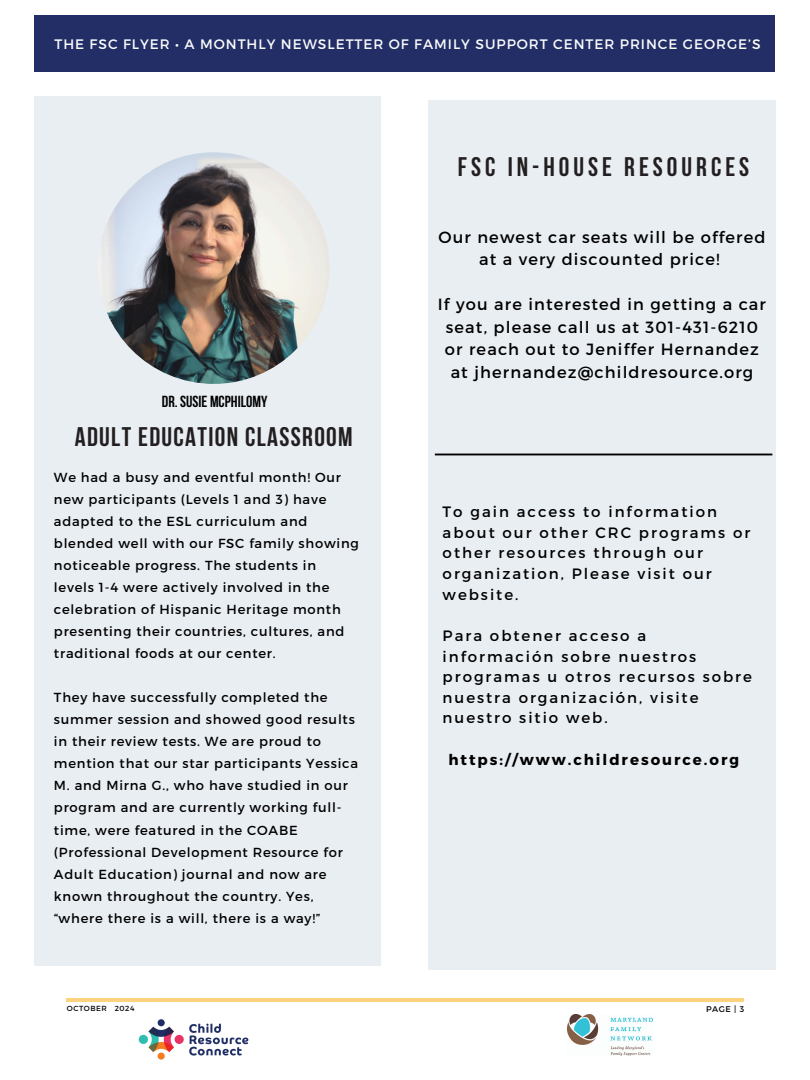
<style>
.page{position:relative;width:810px;height:1080px;background:#fff}
.page>*{position:absolute;margin:0;border:0;box-sizing:border-box;transform-origin:0 0}
.t1{font:700 26.81px "Bebas Neue";letter-spacing:.05em;color:#231f20}
.t2{font:700 26.75px "Bebas Neue";letter-spacing:.15em;color:#231f20}
.t3{font:16.25px/22.5px "Montserrat";letter-spacing:.07em;color:#000;text-align:center}
.t4{font:700 16px "Bebas Neue";color:#000}
.t5{font:15px/20.6px "Montserrat";letter-spacing:.13em;color:#000}
.t6{font:700 15px "Montserrat";letter-spacing:.13em;color:#000}
.t7{font:13.75px "Montserrat";letter-spacing:.07em;color:#fafcfb}
.t8{font:13.12px/22px "Montserrat";letter-spacing:.06em;color:#000}
.t9{font:8.25px "Montserrat";color:#000}
.t10{font:7.38px "Montserrat";letter-spacing:.07em;color:#000}
</style>
<div class="page">
<div style="left:34px;top:16px;width:741px;height:56px;background:#232e67"></div>
<hr style="left:66px;top:998px;width:678px;height:3px;background:#ffd280">
<img style="left:567px;top:1015px;width:86px;height:40px">
<div style="left:34px;top:97px;width:347px;height:869px;background:#e9eef3"></div>
<img style="left:98px;top:152px;width:232px;height:232px;border-radius:50%">
<div style="left:429px;top:100px;width:346px;height:869px;background:#e9eef3"></div>
<hr style="left:435px;top:454px;width:337px;height:1px;background:#000">
<img style="left:125px;top:1001px;width:137px;height:59px">
<h3 class="t7" style="left:54px;top:35px;width:708px">THE FSC FLYER • A MONTHLY NEWSLETTER OF FAMILY SUPPORT CENTER PRINCE GEORGE’S</h3>
<h3 class="t2" style="left:458px;top:156px;width:293px">FSC IN-HOUSE RESOURCES</h3>
<h3 class="t4" style="left:162px;top:395px;width:107px">DR. SUSIE MCPHILOMY</h3>
<h1 class="t1" style="left:75px;top:425px;width:279px">ADULT EDUCATION CLASSROOM</h1>
<h5 class="t8" style="left:54px;top:466px;width:306px">We had a busy and eventful month! Our new participants (Levels 1 and 3) have adapted to the ESL curriculum and blended well with our FSC family showing noticeable progress. The students in levels 1-4 were actively involved in the celebration of Hispanic Heritage month presenting their countries, cultures, and traditional foods at our center.</h5>
<p class="t8" style="left:54px;top:686px;width:306px">They have successfully completed the summer session and showed good results in their review tests. We are proud to mention that our star participants Yessica M. and Mirna G., who have studied in our program and are currently working full&shy;time, were featured in the COABE (Professional Development Resource for Adult Education) journal and now are known throughout the country. Yes, “where there is a will, there is a way!”</p>
<p class="t10" style="left:67px;top:1003px;width:69px">OCTOBER 2024</p>
<h2 class="t3" style="left:439px;top:225px;width:328px">Our newest car seats will be offered at a very discounted price!</h2>
<p class="t3" style="left:438px;top:292px;width:330px">If you are interested in getting a car seat, please call us at 301-431-6210 or reach out to Jeniffer Hernandez at jhernandez@childresource.org</p>
<h2 class="t5" style="left:443px;top:501px;width:309px">To gain access to information about our other CRC programs or other resources through our organization, Please visit our website.</h2>
<h1 class="t5" style="left:443px;top:625px;width:311px">Para obtener acceso a información sobre nuestros programas u otros recursos sobre nuestra organización, visite nuestro sitio web.</h1>
<h5 class="t6" style="left:449px;top:750px;width:292px">https://www.childresource.org</h5>
<h3 class="t9" style="left:706px;top:1003px;width:40px">PAGE | 3</h3>
</div>
